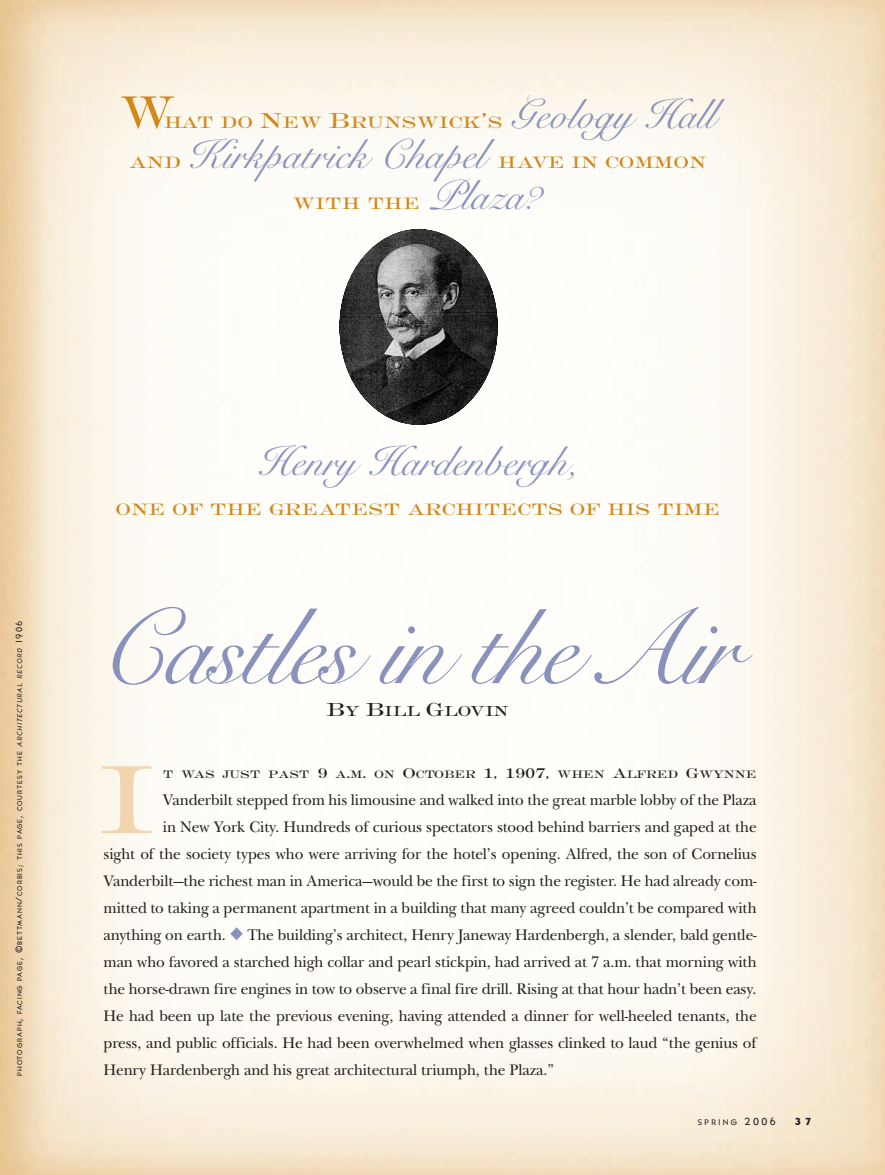
<style>
.page{position:relative;width:885px;height:1175px;background:#fff}
.page>*{position:absolute;margin:0;border:0;box-sizing:border-box;transform-origin:0 0}
.t1{font:108px "Cg Engravure";color:#f2d4af}
.t2{font:106.95px "Snell Roundhand Script";letter-spacing:-.03em;color:#8892bc}
.t3{font:41.4px "Snell Roundhand Script";color:#8892bc}
.t4{font:24px "Cg Engravure";color:#d3881b}
.t5{font:21px "Cg Engravure";color:#231f20}
.t6{font:15.75px "New Baskerville ITC";letter-spacing:-.005em;color:#231f20}
.t7{font:15.75px "Cg Engravure";letter-spacing:-.005em;color:#231f20}
.t8{font:10.5px "Bernhard Gothic SG X Heavy";color:#231f20}
.t9{font:500 7.8px "Bernhard Gothic SG";letter-spacing:.305em;color:#231f20}
.t10{font:500 6.75px "Bernhard Gothic SG";letter-spacing:.15em;color:#231f20}
.s1{font-size:50.85px}
.s2{font-family:"Snell Roundhand Script";font-size:41.4px;color:#8892bc}
.s3{font-family:"Cg Engravure";font-size:24px;color:#d3881b}
.s4{font-size:9px}
.s5{font-style:italic}
.s6{color:#8892bc}
.s7{font-size:10.5px}
</style>
<div class="page">
<img style="left:0;top:0;width:884px;height:1174px">
<img style="left:339px;top:228px;width:159px;height:197px;border-radius:50%">
<h3 class="t4" style="left:120px;top:106px;width:596px"><span class="s1">W</span>hat do New Brunswick’s <span class="s2">Geology Hall</span></h3>
<h3 class="t3" style="left:129px;top:140px;width:578px"><span class="s3">and</span> Kirkpatrick Chapel <span class="s3">have in common</span></h3>
<h3 class="t4" style="left:293px;top:187px;width:251px">with the <span class="s2">Plaza?</span></h3>
<p class="t10" style="left:16px;top:1076px;width:456px;rotate:-90deg">PHOTOGRAPH<span class="s4">,</span> FACING PAGE<span class="s4">, ©</span>BETTMANN<span class="s4">/</span>CORBIS<span class="s4">;</span> THIS PAGE<span class="s4">,</span> COURTESY THE <span class="s5">ARCHITECTURAL RECORD</span> <span class="s4">1906</span></p>
<h3 class="t3" style="left:257px;top:446px;width:322px">Henry Hardenbergh,</h3>
<h3 class="t4" style="left:115px;top:493px;width:606px">one of the greatest architects of his time</h3>
<h2 class="t2" style="left:97px;top:609px;width:643px">Castles in theAir</h2>
<h3 class="t5" style="left:326px;top:696px;width:184px">By Bill Glovin</h3>
<h1 class="t1" style="left:100px;top:732px;width:56px">I</h1>
<p class="t7" style="left:163px;top:763px;width:595px">t was just past 9 a.m. on October 1, 1907, when Alfred Gwynne</p>
<p class="t6" style="left:163px;top:794px;width:595px">Vanderbilt stepped from his limousine and walked into the great marble lobby of the Plaza</p>
<p class="t6" style="left:163px;top:821px;width:595px">in New York City. Hundreds of curious spectators stood behind barriers and gaped at the</p>
<p class="t6" style="left:103px;top:848px;width:654px">sight of the society types who were arriving for the hotel’s opening. Alfred, the son of Cornelius</p>
<p class="t6" style="left:103px;top:875px;width:654px">Vanderbilt—the richest man in America—would be the first to sign the register. He had already com-</p>
<p class="t6" style="left:103px;top:902px;width:654px">mitted to taking a permanent apartment in a building that many agreed couldn’t be compared with</p>
<p class="t6" style="left:103px;top:929px;width:654px">anything on earth. <span class="s6">◆</span> The building’s architect, Henry Janeway Hardenbergh, a slender, bald gentle-</p>
<p class="t6" style="left:103px;top:956px;width:654px">man who favored a starched high collar and pearl stickpin, had arrived at 7 a.m. that morning with</p>
<p class="t6" style="left:103px;top:983px;width:654px">the horse-drawn fire engines in tow to observe a final fire drill. Rising at that hour hadn’t been easy.</p>
<p class="t6" style="left:103px;top:1010px;width:654px">He had been up late the previous evening, having attended a dinner for well-heeled tenants, the</p>
<p class="t6" style="left:103px;top:1037px;width:654px">press, and public officials. He had been overwhelmed when glasses clinked to laud “the genius of</p>
<p class="t6" style="left:103px;top:1064px;width:452px">Henry Hardenbergh and his great architectural triumph, the Plaza.”</p>
<p class="t9" style="left:697px;top:1117px;width:79px">SPRING <span class="s7">2006</span></p>
<p class="t8" style="left:793px;top:1115px;width:20px">3 7</p>
</div>
